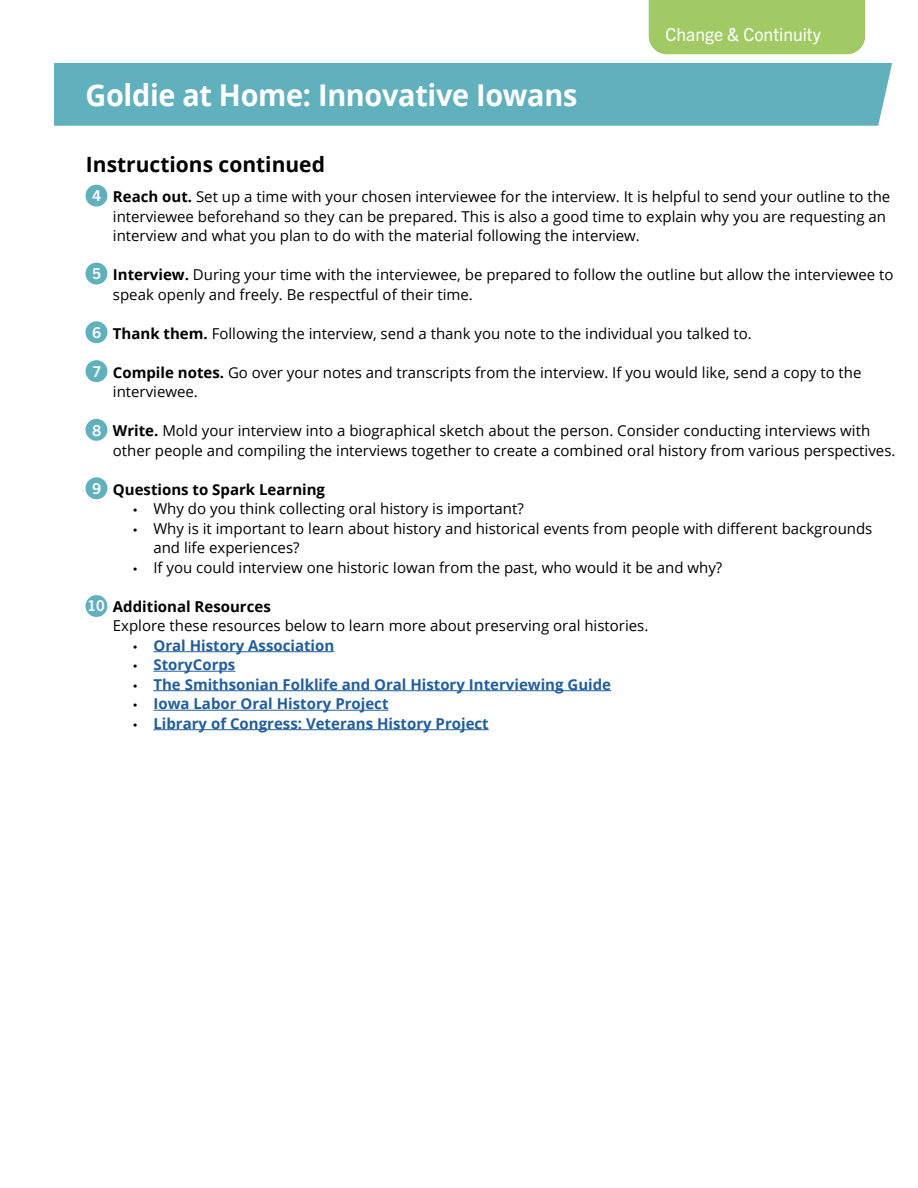
<style>
.page{position:relative;width:918px;height:1188px;background:#fff}
.page>*{position:absolute;margin:0;border:0;box-sizing:border-box;transform-origin:0 0}
.t1{font:700 30px "Open Sans";letter-spacing:-.01em;color:#fff;scale:.96 1}
.t2{font:700 21px "Open Sans";color:#000}
.t3{font:18px "Trade Gothic Next LT Pro";color:#fff}
.t4{font:15px/19.5px "Open Sans";color:#000}
.t5{font:700 15px "Open Sans";color:#215e9e}
.t6{font:700 15px "Open Sans";color:#000}
.t7{font:700 15px "Trade Gothic Next LT Pro";color:#fff}
.s1{font-weight:700}
.s2{font-family:"Myriad Pro"}
.s3{font-family:"Myriad Pro";font-weight:400;color:#000}
</style>
<div class="page">
<div style="left:54px;top:63px;width:838px;height:63px;background:#61b0bd"></div>
<hr style="left:153px;top:651px;width:181px;height:1px;background:#215e9e">
<hr style="left:153px;top:671px;width:82px;height:1px;background:#215e9e">
<hr style="left:153px;top:690px;width:458px;height:1px;background:#215e9e">
<hr style="left:153px;top:710px;width:236px;height:1px;background:#215e9e">
<hr style="left:153px;top:729px;width:336px;height:1px;background:#215e9e">
<div style="left:86px;top:185px;width:21px;height:22px;background:#61b0bd;border-radius:50%"></div>
<div style="left:86px;top:263px;width:21px;height:22px;background:#61b0bd;border-radius:50%"></div>
<div style="left:86px;top:360px;width:21px;height:22px;background:#61b0bd;border-radius:50%"></div>
<div style="left:86px;top:419px;width:21px;height:22px;background:#61b0bd;border-radius:50%"></div>
<div style="left:86px;top:321px;width:21px;height:22px;background:#61b0bd;border-radius:50%"></div>
<div style="left:86px;top:477px;width:21px;height:22px;background:#61b0bd;border-radius:50%"></div>
<div style="left:86px;top:595px;width:21px;height:22px;background:#61b0bd;border-radius:50%"></div>
<div style="left:649px;top:0;width:216px;height:54px;background:#a1ca64"></div>
<h1 class="t1" style="left:86px;top:74px;width:514px">Goldie at Home: Innovative Iowans</h1>
<p class="t3" style="left:665px;top:14px;width:189px">Rights &amp; Responsibilities</p>
<p class="t3" style="left:665px;top:22px;width:157px">Change &amp; Continuity</p>
<h2 class="t2" style="left:86px;top:149px;width:241px">Instructions continued</h2>
<p class="t4" style="left:113px;top:187px;width:779px"><span class="s1">Reach out.</span> Set up a time with your chosen interviewee for the interview. It is helpful to send your outline to the interviewee beforehand so they can be prepared. This is also a good time to explain why you are requesting an interview and what you plan to do with the material following the interview.</p>
<p class="t4" style="left:113px;top:265px;width:782px"><span class="s1">Interview.</span> During your time with the interviewee, be prepared to follow the outline but allow the interviewee to speak openly and freely. Be respectful of their time.</p>
<p class="t4" style="left:113px;top:323px;width:640px"><span class="s1">Thank them.</span> Following the interview, send a thank you note to the individual you talked to.</p>
<p class="t4" style="left:113px;top:362px;width:750px"><span class="s1">Compile notes.</span> Go over your notes and transcripts from the interview. If you would like, send a copy to the interviewee.</p>
<p class="t4" style="left:113px;top:421px;width:784px"><span class="s1">Write.</span> Mold your interview into a biographical sketch about the person. Consider conducting interviews with other people and compiling the interviews together to create a combined oral history from various perspectives.</p>
<p class="t6" style="left:113px;top:479px;width:214px">Questions to Spark Learning</p>
<p class="t4" style="left:133px;top:499px;width:392px"><span class="s2">•</span> Why do you think collecting oral history is important?</p>
<p class="t4" style="left:153px;top:518px;width:721px;text-indent:-20px"><span class="s2">•</span> Why is it important to learn about history and historical events from people with different backgrounds and life experiences?</p>
<p class="t4" style="left:133px;top:557px;width:591px"><span class="s2">•</span> If you could interview one historic Iowan from the past, who would it be and why?</p>
<p class="t6" style="left:113px;top:595px;width:159px">Additional Resources</p>
<p class="t4" style="left:113px;top:615px;width:537px">Explore these resources below to learn more about preserving oral histories.</p>
<p class="t5" style="left:133px;top:635px;width:203px"><span class="s3">•</span> Oral History Association</p>
<p class="t5" style="left:133px;top:654px;width:104px"><span class="s3">•</span> StoryCorps</p>
<p class="t5" style="left:133px;top:674px;width:480px"><span class="s3">•</span> The Smithsonian Folklife and Oral History Interviewing Guide</p>
<p class="t5" style="left:133px;top:693px;width:257px"><span class="s3">•</span> Iowa Labor Oral History Project</p>
<p class="t5" style="left:133px;top:713px;width:357px"><span class="s3">•</span> Library of Congress: Veterans History Project</p>
<p class="t7" style="left:92px;top:186px;width:10px">4</p>
<p class="t7" style="left:92px;top:263px;width:10px">5</p>
<p class="t7" style="left:92px;top:322px;width:10px">6</p>
<p class="t7" style="left:92px;top:361px;width:10px">7</p>
<p class="t7" style="left:92px;top:420px;width:10px">8</p>
<p class="t7" style="left:92px;top:478px;width:10px">9</p>
<p class="t7" style="left:87px;top:595px;width:19px">10</p>
</div>
